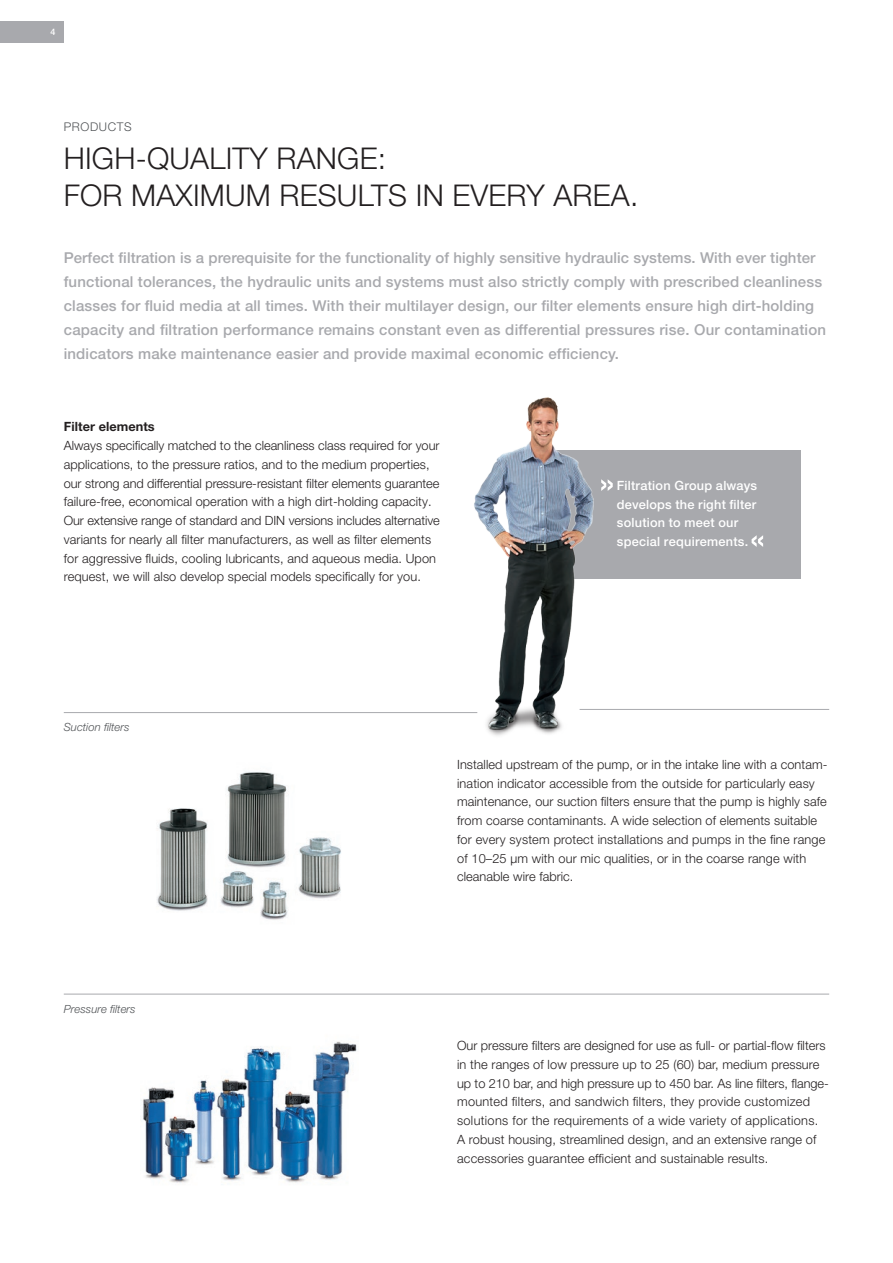
<style>
.page{position:relative;width:893px;height:1263px;background:#fff}
.page>*{position:absolute;margin:0;border:0;box-sizing:border-box;transform-origin:0 0}
.t1{font:300 30px/37.5px "Helvetica Neue LT Pro";letter-spacing:.005em;color:#231f20}
.t2{font:500 15px/24px "Helvetica Neue LT Pro";letter-spacing:.01em;color:#a8a9ad}
.t3{font:300 12.75px/18.8px "Helvetica Neue LT Pro";letter-spacing:.01em;color:#231f20}
.t4{font:500 12.75px/18.8px "Helvetica Neue LT Pro";letter-spacing:.02em;color:#fff}
.t5{font:700 12.75px "Helvetica Neue LT Pro";letter-spacing:.005em;color:#231f20}
.t6{font:300 12px "Helvetica Neue LT Pro";letter-spacing:.05em;color:#505356}
.t7{font:italic 300 11.25px "Helvetica Neue LT Pro";letter-spacing:.005em;color:#505356}
.t8{font:500 9px "Helvetica Neue LT Pro";color:#fff}
</style>
<div class="page">
<div style="left:0;top:21px;width:64px;height:22px;background:#a8a9ad"></div>
<div style="left:538px;top:450px;width:262px;height:128px;background:#a8a9ad"></div>
<svg style="left:752px;top:535px;width:11px;height:12px"></svg>
<img style="left:157px;top:772px;width:184px;height:148px">
<hr style="left:64px;top:712px;width:413px;height:1px;background:#a8a9ad">
<hr style="left:580px;top:709px;width:249px;height:1px;background:#a8a9ad">
<img style="left:141px;top:1041px;width:216px;height:142px">
<hr style="left:64px;top:994px;width:765px;height:1px;background:#a8a9ad">
<img style="left:474px;top:397px;width:192px;height:339px">
<p class="t8" style="left:51px;top:27px;width:7px">4</p>
<p class="t6" style="left:64px;top:120px;width:69px">PRODUCTS</p>
<h1 class="t1" style="left:64px;top:139px;width:576px">HIGH-QUALITY RANGE:<br>FOR MAXIMUM RESULTS IN EVERY AREA.</h1>
<p class="t2" style="left:64px;top:245px;width:764px">Perfect filtration is a prerequisite for the functionality of highly sensitive hydraulic systems. With ever tighter functional tolerances, the hydraulic units and systems must also strictly comply with prescribed cleanliness classes for fluid media at all times. With their multilayer design, our filter elements ensure high dirt-holding capacity and filtration performance remains constant even as differential pressures rise. Our contamination indicators make maintenance easier and provide maximal economic efficiency.</p>
<p class="t5" style="left:64px;top:419px;width:93px">Filter elements</p>
<p class="t3" style="left:64px;top:436px;width:378px">Always specifically matched to the cleanliness class required for your applications, to the pressure ratios, and to the medium properties, our strong and differential pressure-resistant filter elements guarantee failure-free, economical operation with a high dirt-holding capacity.<br>Our extensive range of standard and DIN versions includes alternative variants for nearly all filter manufacturers, as well as filter elements for aggressive fluids, cooling lubricants, and aqueous media. Upon request, we will also develop special models specifically for you.</p>
<p class="t4" style="left:617px;top:476px;width:142px">Filtration Group always develops the right filter solution to meet our special requirements.</p>
<p class="t7" style="left:64px;top:720px;width:67px">Suction filters</p>
<p class="t7" style="left:64px;top:1002px;width:73px">Pressure filters</p>
<p class="t3" style="left:457px;top:755px;width:372px">Installed upstream of the pump, or in the intake line with a contam&shy;ination indicator accessible from the outside for particularly easy maintenance, our suction filters ensure that the pump is highly safe from coarse contaminants. A wide selection of elements suitable for every system protect installations and pumps in the fine range of 10–25 µm with our mic qualities, or in the coarse range with cleanable wire fabric.</p>
<p class="t3" style="left:457px;top:1036px;width:373px">Our pressure filters are designed for use as full- or partial-flow filters in the ranges of low pressure up to 25 (60) bar, medium pressure up to 210 bar, and high pressure up to 450 bar. As line filters, flange&shy;mounted filters, and sandwich filters, they provide customized solutions for the requirements of a wide variety of applications.<br>A robust housing, streamlined design, and an extensive range of accessories guarantee efficient and sustainable results.</p>
</div>
